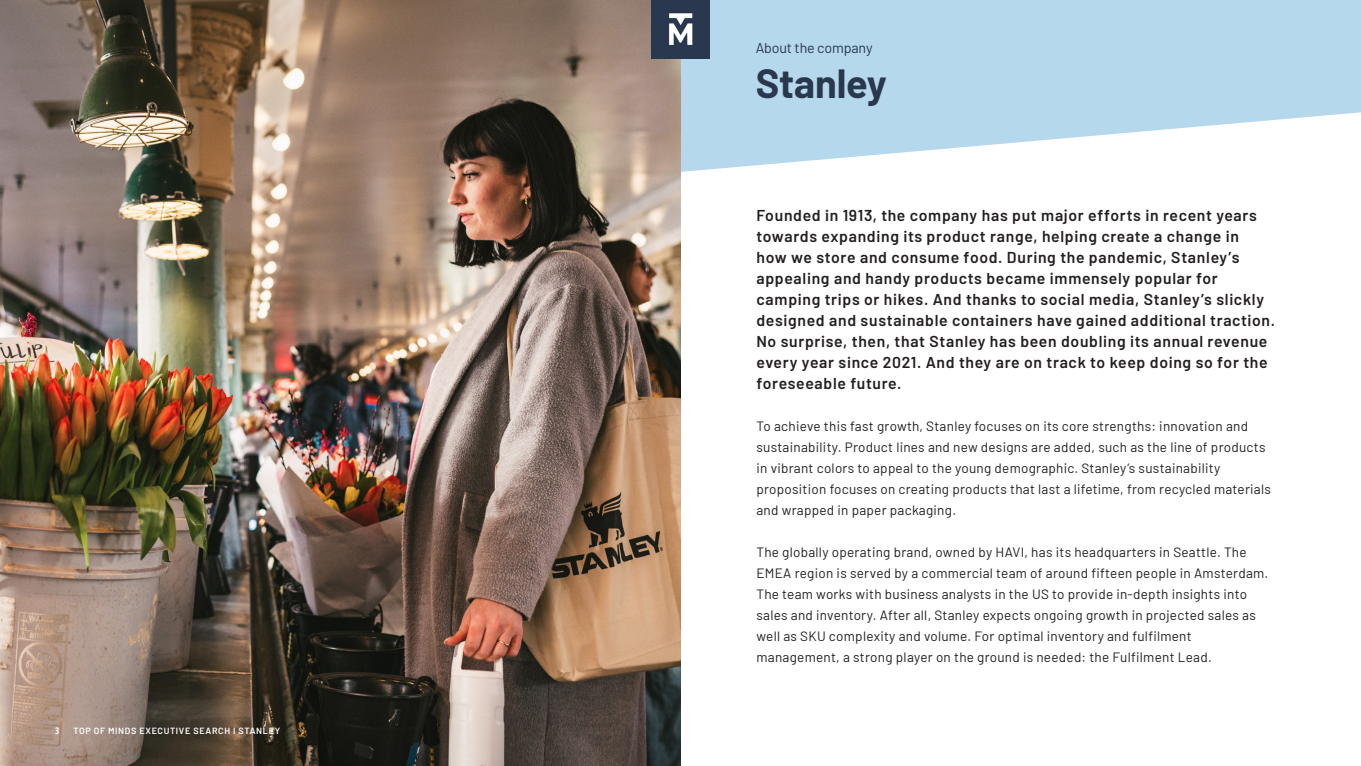
<style>
.page{position:relative;width:1361px;height:766px;background:#fff}
.page>*{position:absolute;margin:0;border:0;box-sizing:border-box;transform-origin:0 0}
.Page_header_kopie{font:700 39.75px "Barlow";letter-spacing:-.005em;color:#2a384e}
.t1{font:600 15.75px/21px "Barlow";letter-spacing:.04em;color:#231f20}
.t2{font:14.25px "Barlow";letter-spacing:-.01em;color:#2a384e}
.t3{font:13.5px/21px "Barlow";letter-spacing:.02em;color:#231f20}
.t4{font:600 9px "Barlow";letter-spacing:.075em;color:#fff}
.t5{font:700 condensed 9px "Open Sans";color:#fff}
</style>
<div class="page">
<svg style="left:680px;top:0;width:681px;height:231px;fill:#b6d8ec"></svg>
<img style="left:0;top:0;width:680px;height:765px">
<img style="left:651px;top:0;width:58px;height:58px">
<p class="t5" style="left:55px;top:724px;width:6px">3</p>
<p class="t4" style="left:73px;top:724px;width:208px">TOP OF MINDS EXECUTIVE SEARCH I STANLEY</p>
<p class="t2" style="left:755px;top:37px;width:118px">About the company</p>
<p class="Page_header_kopie" style="left:755px;top:54px;width:133px">Stanley</p>
<p class="t1" style="left:756px;top:203px;width:520px">Founded in 1913, the company has put major efforts in recent years towards expanding its product range, helping create a change in<br>how we store and consume food. During the pandemic, Stanley’s appealing and handy products became immensely popular for camping trips or hikes. And thanks to social media, Stanley’s slickly designed and sustainable containers have gained additional traction.<br>No surprise, then, that Stanley has been doubling its annual revenue every year since 2021. And they are on track to keep doing so for the foreseeable future.</p>
<p class="t3" style="left:756px;top:414px;width:516px">To achieve this fast growth, Stanley focuses on its core strengths: innovation and sustainability. Product lines and new designs are added, such as the line of products in vibrant colors to appeal to the young demographic. Stanley’s sustainability proposition focuses on creating products that last a lifetime, from recycled materials and wrapped in paper packaging.</p>
<p class="t3" style="left:756px;top:540px;width:513px">The globally operating brand, owned by HAVI, has its headquarters in Seattle. The EMEA region is served by a commercial team of around fifteen people in Amsterdam.<br>The team works with business analysts in the US to provide in-depth insights into sales and inventory. After all, Stanley expects ongoing growth in projected sales as well as SKU complexity and volume. For optimal inventory and fulfilment management, a strong player on the ground is needed: the Fulfilment Lead.</p>
</div>
